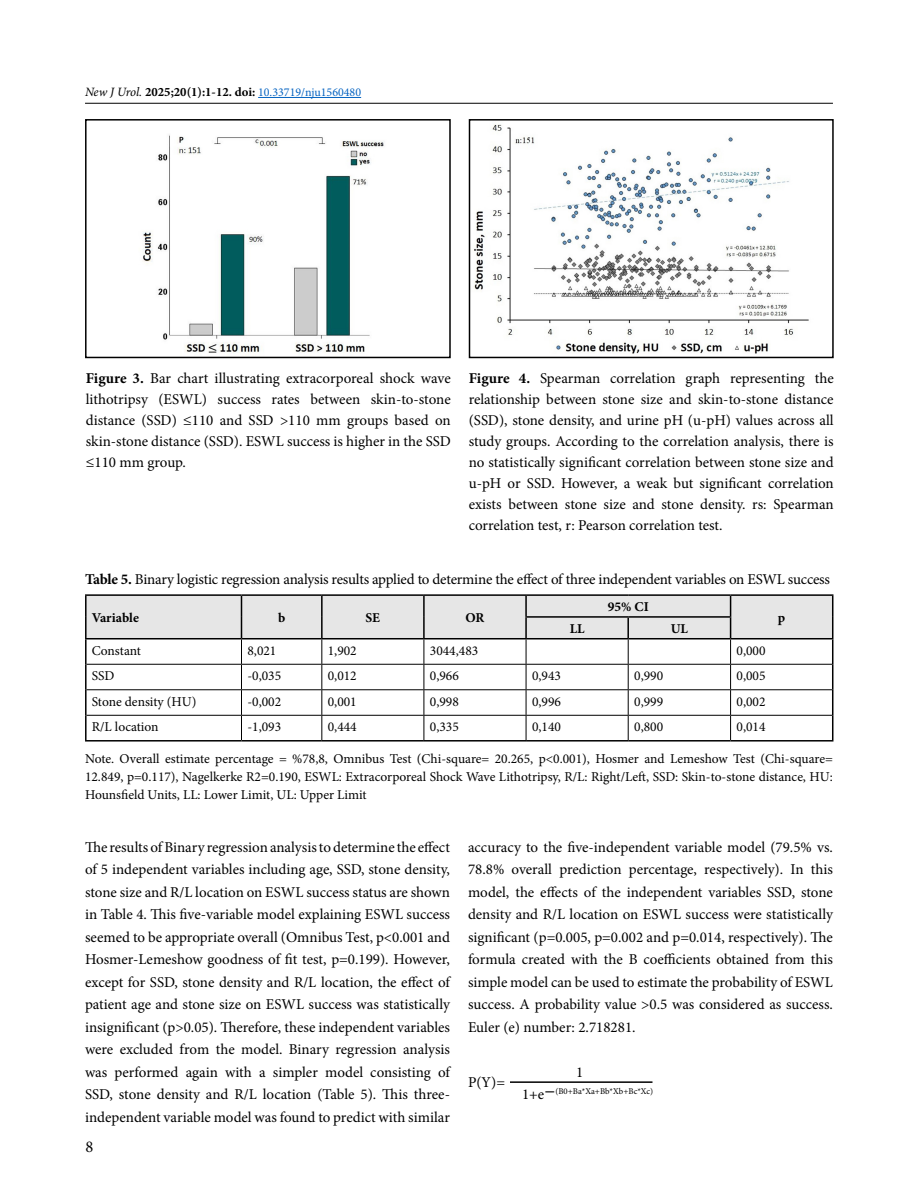
<style>
.page{position:relative;width:918px;height:1188px;background:#fff}
.page>*{position:absolute;margin:0;border:0;box-sizing:border-box;transform-origin:0 0}
.t1{font:16.5px "Minion Pro";color:#000}
.t2{font:15px/22.5px "Minion Pro";letter-spacing:-.005em;color:#000;text-align:justify}
.t3{font:13.5px/18px "Minion Pro";color:#000;text-align:justify}
.t4{font:700 13.5px "Minion Pro";color:#000}
.t5{font:700 12.75px "Minion Pro";color:#000}
.t6{font:8.7px "Minion Pro";color:#000}
.s1{font-weight:400;font-style:italic}
.s2{font-weight:400;font-size:12px;color:#0563c1}
.s3{font-weight:700}
.s4{font-size:21px}
</style>
<div class="page">
<hr style="left:85px;top:103px;width:748px;height:1px;background:#000">
<hr style="left:258px;top:97px;width:103px;height:1px;background:#0563c1">
<img style="left:143px;top:134px;width:241px;height:220px">
<div style="left:85px;top:119px;width:366px;height:239px;border:2px solid #000"></div>
<img style="left:474px;top:124px;width:335px;height:230px">
<div style="left:469px;top:119px;width:365px;height:239px;border:2px solid #000"></div>
<hr style="left:85px;top:639px;width:2px;height:25px;background:#000">
<hr style="left:85px;top:664px;width:2px;height:26px;background:#000">
<hr style="left:85px;top:690px;width:2px;height:25px;background:#000">
<hr style="left:85px;top:715px;width:2px;height:25px;background:#000">
<hr style="left:85px;top:740px;width:156px;height:2px;background:#000">
<hr style="left:242px;top:740px;width:80px;height:2px;background:#000">
<hr style="left:322px;top:740px;width:102px;height:2px;background:#000">
<hr style="left:424px;top:740px;width:102px;height:2px;background:#000">
<hr style="left:526px;top:740px;width:102px;height:2px;background:#000">
<hr style="left:628px;top:740px;width:103px;height:2px;background:#000">
<hr style="left:731px;top:740px;width:102px;height:2px;background:#000">
<hr style="left:85px;top:594px;width:156px;height:2px;background:#000">
<hr style="left:85px;top:596px;width:2px;height:21px;background:#000">
<hr style="left:242px;top:594px;width:80px;height:2px;background:#000">
<hr style="left:322px;top:594px;width:102px;height:2px;background:#000">
<hr style="left:424px;top:594px;width:102px;height:2px;background:#000">
<hr style="left:526px;top:594px;width:102px;height:2px;background:#000">
<hr style="left:628px;top:594px;width:103px;height:2px;background:#000">
<hr style="left:731px;top:594px;width:102px;height:2px;background:#000">
<hr style="left:85px;top:617px;width:2px;height:21px;background:#000">
<svg style="left:86px;top:595px;width:747px;height:145px"></svg>
<hr style="left:85px;top:638px;width:156px;height:1px;background:#000">
<hr style="left:242px;top:638px;width:80px;height:1px;background:#000">
<hr style="left:322px;top:638px;width:102px;height:1px;background:#000">
<hr style="left:424px;top:638px;width:102px;height:1px;background:#000">
<hr style="left:526px;top:638px;width:102px;height:1px;background:#000">
<hr style="left:628px;top:638px;width:103px;height:1px;background:#000">
<hr style="left:731px;top:638px;width:102px;height:1px;background:#000">
<hr style="left:510px;top:1081px;width:142px;height:2px;background:#000">
<p class="t5" style="left:85px;top:83px;width:278px"><span class="s1">New J Urol.</span> 2025;20(1):1-12. doi: <span class="s2">10.33719/nju1560480</span></p>
<p class="t2" style="left:86px;top:367px;width:366px;line-height:21px"><span class="s3">Figure 3.</span> Bar chart illustrating extracorporeal shock wave lithotripsy (ESWL) success rates between skin-to-stone distance (SSD) ≤110 and SSD &gt;110 mm groups based on skin-stone distance (SSD). ESWL success is higher in the SSD ≤110 mm group.</p>
<p class="t2" style="left:469px;top:367px;width:366px;line-height:21px"><span class="s3">Figure 4.</span> Spearman correlation graph representing the relationship between stone size and skin-to-stone distance (SSD), stone density, and urine pH (u-pH) values across all study groups. According to the correlation analysis, there is no statistically significant correlation between stone size and u-pH or SSD. However, a weak but significant correlation exists between stone size and stone density. rs: Spearman correlation test, r: Pearson correlation test.</p>
<p class="t2" style="left:85px;top:568px;width:746px"><span class="s3">Table 5.</span> Binary logistic regression analysis results applied to determine the effect of three independent variables on ESWL success</p>
<p class="t4" style="left:92px;top:608px;width:49px">Variable</p>
<p class="t4" style="left:278px;top:608px;width:9px">b</p>
<p class="t4" style="left:366px;top:608px;width:16px">SE</p>
<p class="t4" style="left:465px;top:608px;width:21px">OR</p>
<p class="t4" style="left:608px;top:597px;width:42px">95% CI</p>
<p class="t4" style="left:778px;top:608px;width:9px">p</p>
<p class="t4" style="left:570px;top:619px;width:16px">LL</p>
<p class="t4" style="left:671px;top:619px;width:19px">UL</p>
<p class="t3" style="left:92px;top:641px;width:51px">Constant</p>
<p class="t3" style="left:247px;top:641px;width:30px">8,021</p>
<p class="t3" style="left:328px;top:641px;width:30px">1,902</p>
<p class="t3" style="left:430px;top:641px;width:50px">3044,483</p>
<p class="t3" style="left:737px;top:641px;width:30px">0,000</p>
<p class="t3" style="left:92px;top:667px;width:24px">SSD</p>
<p class="t3" style="left:247px;top:667px;width:35px">-0,035</p>
<p class="t3" style="left:328px;top:667px;width:30px">0,012</p>
<p class="t3" style="left:430px;top:667px;width:30px">0,966</p>
<p class="t3" style="left:532px;top:667px;width:30px">0,943</p>
<p class="t3" style="left:634px;top:667px;width:30px">0,990</p>
<p class="t3" style="left:737px;top:667px;width:30px">0,005</p>
<p class="t3" style="left:92px;top:692px;width:106px">Stone density (HU)</p>
<p class="t3" style="left:247px;top:692px;width:35px">-0,002</p>
<p class="t3" style="left:328px;top:692px;width:30px">0,001</p>
<p class="t3" style="left:430px;top:692px;width:30px">0,998</p>
<p class="t3" style="left:532px;top:692px;width:30px">0,996</p>
<p class="t3" style="left:634px;top:692px;width:30px">0,999</p>
<p class="t3" style="left:737px;top:692px;width:30px">0,002</p>
<p class="t3" style="left:92px;top:718px;width:68px">R/L location</p>
<p class="t3" style="left:247px;top:718px;width:35px">-1,093</p>
<p class="t3" style="left:328px;top:718px;width:30px">0,444</p>
<p class="t3" style="left:430px;top:718px;width:30px">0,335</p>
<p class="t3" style="left:532px;top:718px;width:30px">0,140</p>
<p class="t3" style="left:634px;top:718px;width:30px">0,800</p>
<p class="t3" style="left:737px;top:718px;width:30px">0,014</p>
<p class="t3" style="left:85px;top:749px;width:749px">Note. Overall estimate percentage = %78,8, Omnibus Test (Chi-square= 20.265, p&lt;0.001), Hosmer and Lemeshow Test (Chi-square= 12.849, p=0.117), Nagelkerke R2=0.190, ESWL: Extracorporeal Shock Wave Lithotripsy, R/L: Right/Left, SSD: Skin-to-stone distance, HU:<br>Hounsfield Units, LL: Lower Limit, UL: Upper Limit</p>
<p class="t2" style="left:85px;top:836px;width:367px">The results of Binary regression analysis to determine the effect of 5 independent variables including age, SSD, stone density, stone size and R/L location on ESWL success status are shown in Table 4. This five-variable model explaining ESWL success seemed to be appropriate overall (Omnibus Test, p&lt;0.001 and Hosmer-Lemeshow goodness of fit test, p=0.199). However, except for SSD, stone density and R/L location, the effect of patient age and stone size on ESWL success was statistically insignificant (p&gt;0.05). Therefore, these independent variables were excluded from the model. Binary regression analysis was performed again with a simpler model consisting of SSD, stone density and R/L location (Table 5). This three&shy;independent variable model was found to predict with similar</p>
<p class="t2" style="left:468px;top:836px;width:366px">accuracy to the five-independent variable model (79.5% vs.<br>78.8% overall prediction percentage, respectively). In this model, the effects of the independent variables SSD, stone density and R/L location on ESWL success were statistically significant (p=0.005, p=0.002 and p=0.014, respectively). The formula created with the B coefficients obtained from this simple model can be used to estimate the probability of ESWL success. A probability value &gt;0.5 was considered as success.<br>Euler (e) number: 2.718281.</p>
<p class="t2" style="left:576px;top:1061px;width:9px">1</p>
<p class="t2" style="left:468px;top:1071px;width:39px">P(Y)=</p>
<p class="t2" style="left:522px;top:1083px;width:35px">1+e<span class="s4">–</span></p>
<p class="t6" style="left:555px;top:1086px;width:99px">(B0+Ba*Xa+Bb*Xb+Bc*Xc)</p>
<p class="t1" style="left:86px;top:1136px;width:9px">8</p>
</div>
